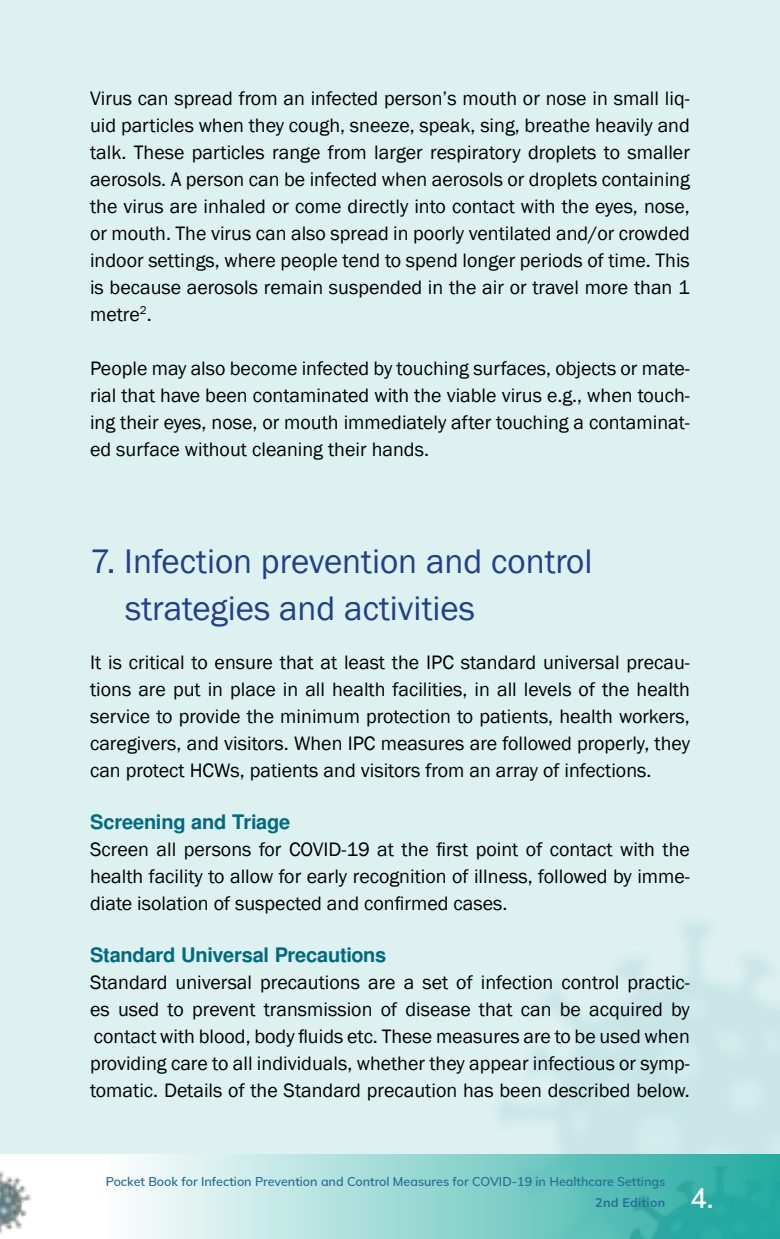
<style>
.page{position:relative;width:780px;height:1239px;background:#fff}
.page>*{position:absolute;margin:0;border:0;box-sizing:border-box;transform-origin:0 0}
.t1{font:35px/47px "Franklin Gothic";color:#223f89}
.t2{font:600 27.5px "Mulish";color:#fff}
.t3{font:20px/27px "Franklin Gothic";color:#000;text-align:justify}
.t4{font:700 20px "Free Sans";letter-spacing:-.01em;color:#006a80}
.t5{font:600 12.5px "Mulish";color:#276c97}
.t6{font:700 12.5px "Mulish";letter-spacing:.02em;color:#276c97}
</style>
<div class="page">
<div style="left:0;top:1px;width:779px;height:1153px;background:#dcf1f0"></div>
<img style="left:0;top:1171px;width:32px;height:63px">
<svg style="left:133px;top:1154px;width:646px;height:84px;background:#89d1cc"></svg>
<p class="t3" style="left:90px;top:86px;width:601px">Virus can spread from an infected person’s mouth or nose in small liq&shy;uid particles when they cough, sneeze, speak, sing, breathe heavily and talk. These particles range from larger respiratory droplets to smaller aerosols. A person can be infected when aerosols or droplets containing the virus are inhaled or come directly into contact with the eyes, nose, or mouth. The virus can also spread in poorly ventilated and/or crowded indoor settings, where people tend to spend longer periods of time. This is because aerosols remain suspended in the air or travel more than 1 metre<sup>2</sup>.</p>
<p class="t3" style="left:90px;top:356px;width:601px">People may also become infected by touching surfaces, objects or mate&shy;rial that have been contaminated with the viable virus e.g., when touch&shy;ing their eyes, nose, or mouth immediately after touching a contaminat&shy;ed surface without cleaning their hands.</p>
<h1 class="t1" style="left:125px;top:540px;width:469px;text-indent:-35px">7. Infection prevention and control strategies and activities</h1>
<p class="t3" style="left:90px;top:650px;width:601px">It is critical to ensure that at least the IPC standard universal precau&shy;tions are put in place in all health facilities, in all levels of the health service to provide the minimum protection to patients, health workers, caregivers, and visitors. When IPC measures are followed properly, they can protect HCWs, patients and visitors from an array of infections.</p>
<p class="t4" style="left:90px;top:814px;width:202px">Screening and Triage</p>
<p class="t3" style="left:90px;top:836px;width:601px">Screen all persons for COVID-19 at the first point of contact with the health facility to allow for early recognition of illness, followed by imme&shy;diate isolation of suspected and confirmed cases.</p>
<p class="t4" style="left:90px;top:947px;width:297px">Standard Universal Precautions</p>
<p class="t3" style="left:90px;top:970px;width:601px">Standard universal precautions are a set of infection control practic&shy;es used to prevent transmission of disease that can be acquired by contact with blood, body fluids etc. These measures are to be used when providing care to all individuals, whether they appear infectious or symp&shy;tomatic. Details of the Standard precaution has been described below.</p>
<p class="t5" style="left:106px;top:1176px;width:561px">Pocket Book for Infection Prevention and Control Measures for COVID-19 in Healthcare Settings</p>
<p class="t6" style="left:595px;top:1197px;width:72px">2nd Edition</p>
<h2 class="t2" style="left:690px;top:1187px;width:25px">4.</h2>
</div>
